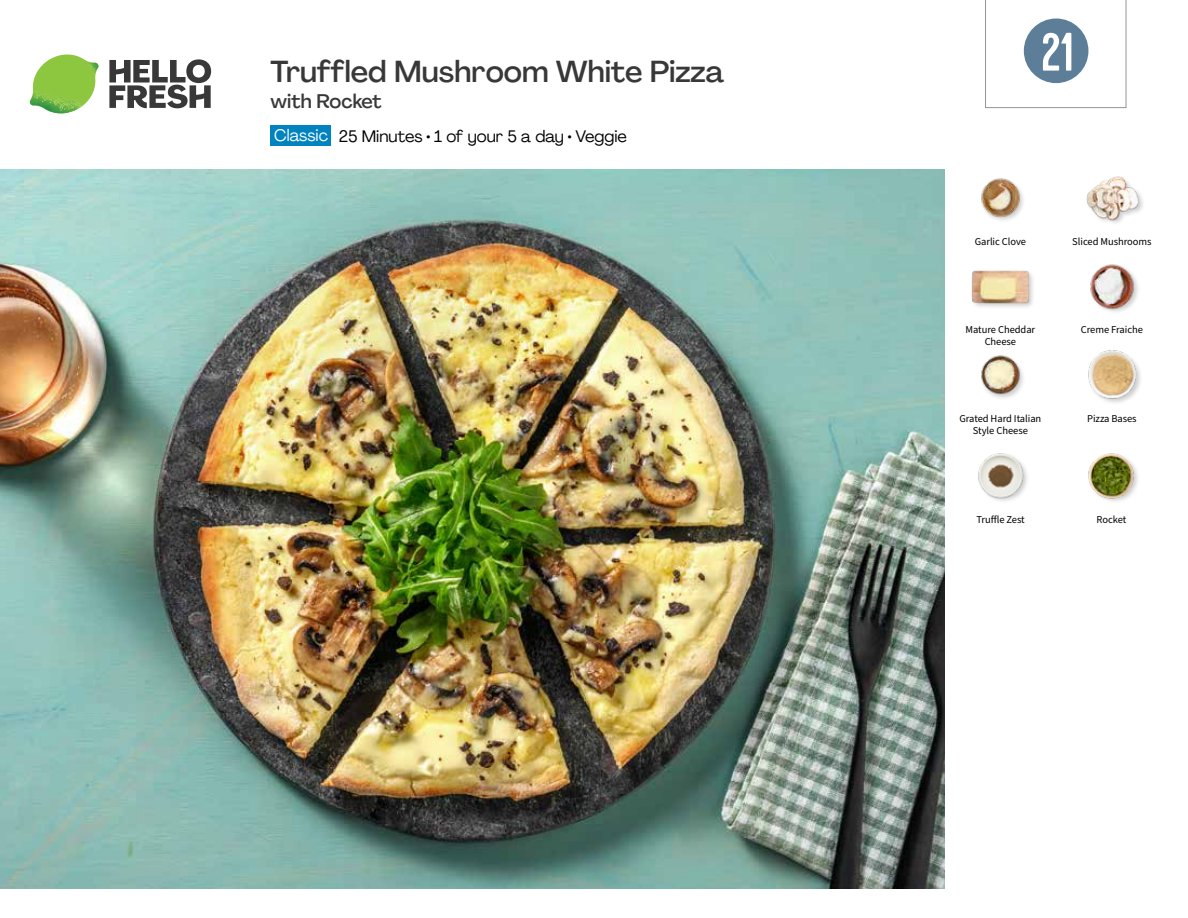
<style>
.page{position:relative;width:1188px;height:918px;background:#fff}
.page>*{position:absolute;margin:0;border:0;box-sizing:border-box;transform-origin:0 0}
.t1{font:54px "Kapra";color:#fff}
.t2{font:500 30px "Agrandir";color:#383839}
.t3{font:500 19.5px "Agrandir";color:#383839}
.t4{font:16.5px "Agrandir";color:#000}
.t5{font:16.5px "Agrandir";color:#fff}
.t6{font:10.5px "Source Sans Pro";letter-spacing:-.005em;color:#000}
</style>
<div class="page">
<svg style="left:109px;top:59px;width:102px;height:49px"></svg>
<img style="left:30px;top:55px;width:69px;height:59px">
<img style="left:0;top:170px;width:945px;height:718px">
<div style="left:271px;top:126px;width:60px;height:20px;background:#0083be"></div>
<img style="left:981px;top:355px;width:42px;height:43px">
<img style="left:1088px;top:453px;width:50px;height:49px">
<img style="left:978px;top:453px;width:49px;height:48px">
<img style="left:1088px;top:350px;width:53px;height:53px">
<img style="left:981px;top:178px;width:42px;height:43px">
<div style="left:972px;top:270px;width:64px;height:40px;background:#000;opacity:.2"></div>
<img style="left:972px;top:270px;width:57px;height:40px">
<img style="left:1090px;top:264px;width:48px;height:48px">
<div style="left:1086px;top:176px;width:60px;height:50px;background:#000;opacity:.2"></div>
<img style="left:1086px;top:176px;width:55px;height:50px">
<svg style="left:985px;top:0;width:141px;height:109px"></svg>
<h2 class="t2" style="left:271px;top:53px;width:455px">Truffled Mushroom White Pizza</h2>
<h3 class="t3" style="left:271px;top:89px;width:113px">with Rocket</h3>
<h3 class="t5" style="left:274px;top:125px;width:55px">Classic</h3>
<h3 class="t4" style="left:339px;top:126px;width:290px">25 Minutes • 1 of your 5 a day • Veggie</h3>
<h1 class="t1" style="left:1041px;top:21px;width:34px">21</h1>
<p class="t6" style="left:975px;top:234px;width:53px">Garlic Clove</p>
<p class="t6" style="left:1072px;top:234px;width:81px">Sliced Mushrooms</p>
<p class="t6" style="left:966px;top:323px;width:71px">Mature Cheddar</p>
<p class="t6" style="left:1081px;top:323px;width:64px">Creme Fraiche</p>
<p class="t6" style="left:985px;top:335px;width:33px">Cheese</p>
<p class="t6" style="left:959px;top:412px;width:83px">Grated Hard Italian</p>
<p class="t6" style="left:1087px;top:412px;width:51px">Pizza Bases</p>
<p class="t6" style="left:973px;top:424px;width:56px">Style Cheese</p>
<p class="t6" style="left:976px;top:512px;width:50px">Truffle Zest</p>
<p class="t6" style="left:1097px;top:512px;width:31px">Rocket</p>
</div>
